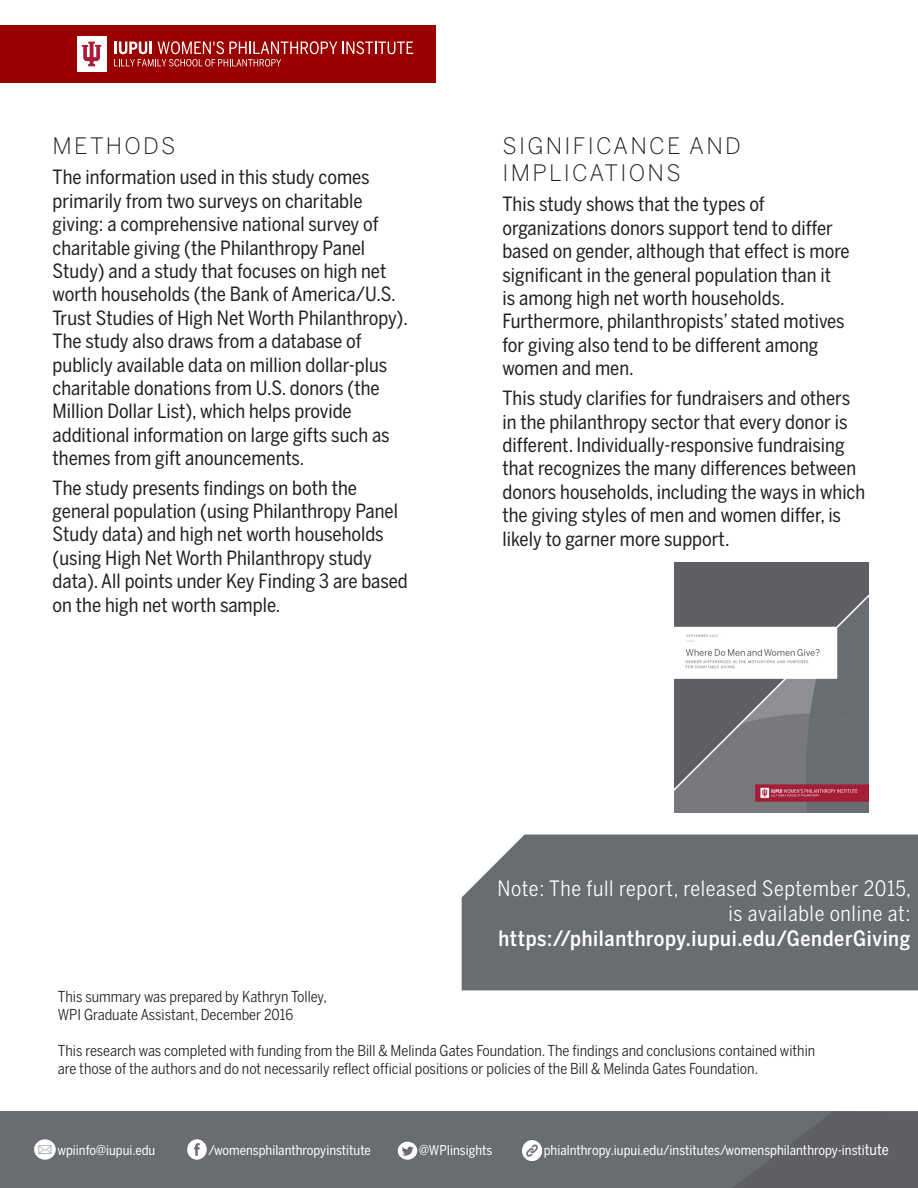
<style>
.page{position:relative;width:918px;height:1188px;background:#fff}
.page>*{position:absolute;margin:0;border:0;box-sizing:border-box;transform-origin:0 0}
.t1{font:300 22.5px "Benton Sans";letter-spacing:.1em;color:#231f20}
.t2{font:21px/25.2px "Benton Sans Cond";letter-spacing:.03em;color:#fff;text-align:right}
.t3{font:500 21px "Benton Sans Cond";letter-spacing:.03em;color:#fff}
.t4{font:19.5px/23.4px "Benton Sans Cond";color:#231f20}
.t5{font:15px "Benton Sans Cond";color:#231f20}
.t6{font:13.5px "Benton Sans Cond";color:#fff}
.s1{font-size:15px}
</style>
<div class="page">
<div style="left:0;top:25px;width:436px;height:58px;background:#900"></div>
<div style="left:77px;top:36px;width:30px;height:36px;background:#fff"></div>
<svg style="left:82px;top:42px;width:19px;height:24px"></svg>
<svg style="left:114px;top:41px;width:299px;height:26px"></svg>
<div style="left:0;top:1112px;width:918px;height:76px;background:#696c70"></div>
<svg style="left:733px;top:1112px;width:185px;height:76px"></svg>
<img style="left:675px;top:562px;width:193px;height:250px">
<div style="left:462px;top:835px;width:456px;height:155px;background:#696c70"></div>
<svg style="left:187px;top:1139px;width:20px;height:21px"></svg>
<div style="left:35px;top:1140px;width:20px;height:19px;background:#fff;border-radius:50%"></div>
<div style="left:34px;top:1139px;width:22px;height:21px;border:2px solid #fff;border-radius:50%"></div>
<svg style="left:38px;top:1145px;width:14px;height:9px"></svg>
<svg style="left:398px;top:1142px;width:19px;height:18px"></svg>
<img style="left:522px;top:1141px;width:20px;height:19px">
<p class="t1" style="left:53px;top:132px;width:124px">METHODS</p>
<p class="t4" style="left:53px;top:166px;width:319px">The information used in this study comes</p>
<p class="t4" style="left:53px;top:189px;width:357px">primarily from two surveys on charitable giving: a comprehensive national survey of charitable giving (the Philanthropy Panel Study) and a study that focuses on high net worth households (the Bank of America/U.S.<br>Trust Studies of High Net Worth Philanthropy).<br>The study also draws from a database of</p>
<p class="t4" style="left:53px;top:353px;width:336px">publicly available data on million dollar-plus charitable donations from U.S. donors (the<br>Million Dollar List), which helps provide</p>
<p class="t4" style="left:53px;top:423px;width:339px">additional information on large gifts such as themes from gift anouncements.</p>
<p class="t4" style="left:53px;top:476px;width:357px">The study presents findings on both the general population (using Philanthropy Panel Study data) and high net worth households (using High Net Worth Philanthropy study data). All points under Key Finding 3 are based on the high net worth sample.</p>
<p class="t1" style="left:502px;top:132px;width:240px">SIGNIFICANCE AND</p>
<p class="t1" style="left:502px;top:159px;width:180px">IMPLICATIONS</p>
<p class="t4" style="left:502px;top:193px;width:264px">This study shows that the types of</p>
<p class="t4" style="left:502px;top:216px;width:349px">organizations donors support tend to differ based on gender, although that effect is more significant in the general population than it<br>is among high net worth households.<br>Furthermore, philanthropists’ stated motives for giving also tend to be different among women and men.</p>
<p class="t4" style="left:502px;top:386px;width:364px">This study clarifies for fundraisers and others in the philanthropy sector that every donor is different. Individually-responsive fundraising that recognizes the many differences between donors households, including the ways in which the giving styles of men and women differ, is likely to garner more support.</p>
<p class="t2" style="left:497px;top:875px;width:415px">Note: The full report, released September 2015, is available online at:</p>
<p class="t3" style="left:498px;top:925px;width:414px">https://philanthropy.iupui.edu/GenderGiving</p>
<p class="t5" style="left:58px;top:988px;width:271px">This summary was prepared by Kathryn Tolley,</p>
<p class="t5" style="left:58px;top:1006px;width:237px">WPI Graduate Assistant, December 2016</p>
<p class="t5" style="left:58px;top:1042px;width:759px">This research was completed with funding from the Bill &amp; Melinda Gates Foundation. The findings and conclusions contained within</p>
<p class="t5" style="left:58px;top:1060px;width:702px">are those of the authors and do not necessarily reflect official positions or policies of the Bill &amp; Melinda Gates Foundation.</p>
<p class="t6" style="left:58px;top:1142px;width:99px">wpiinfo@iupui.edu</p>
<p class="t6" style="left:209px;top:1142px;width:164px">/womensphilanthropyinstitute</p>
<p class="t6" style="left:419px;top:1142px;width:75px">@WPIinsights</p>
<p class="t6" style="left:544px;top:1142px;width:347px">phialnthropy.iupui.edu/institutes/womensphilanthropy-insti<span class="s1">tute</span></p>
</div>
